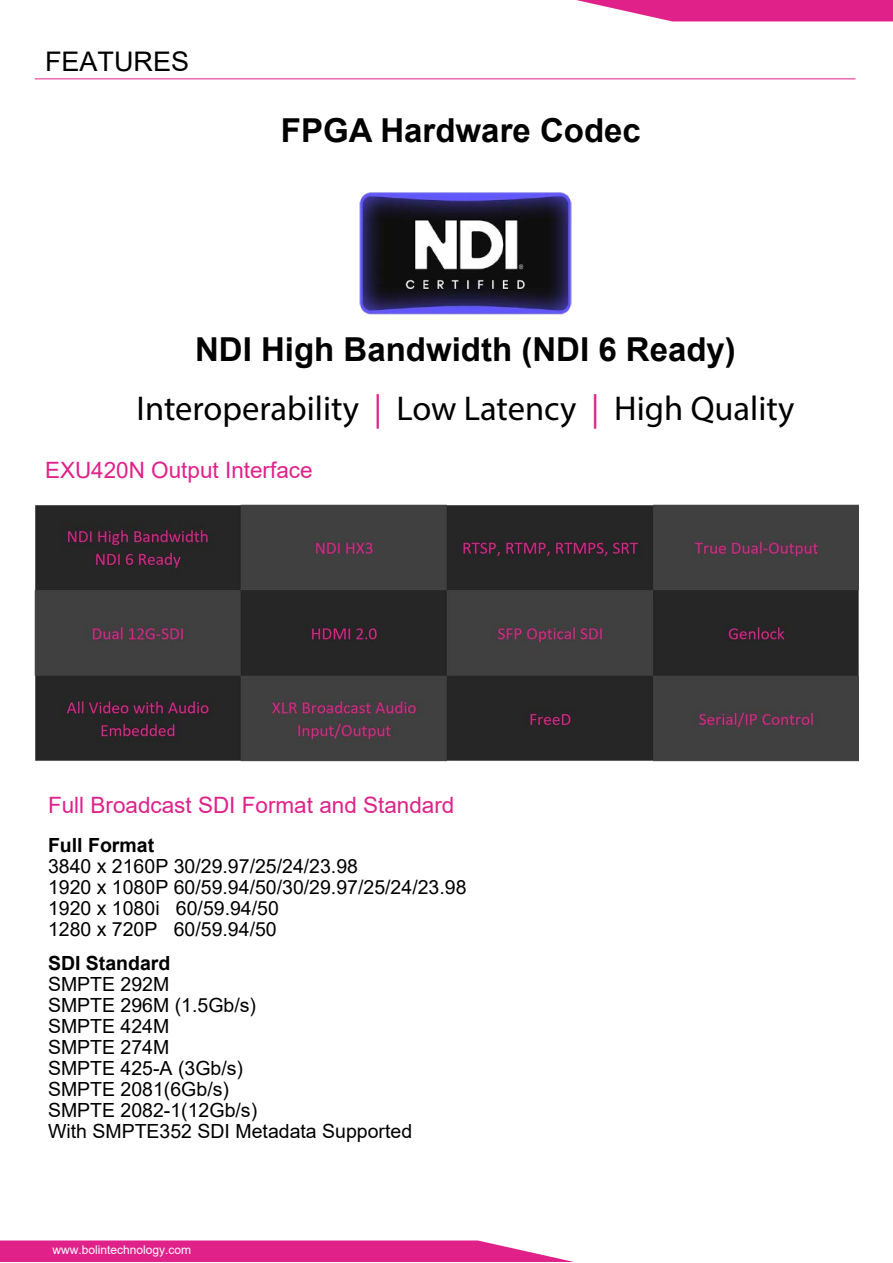
<style>
.page{position:relative;width:893px;height:1263px;background:#fff}
.page>*{position:absolute;margin:0;border:0;box-sizing:border-box;transform-origin:0 0}
.t1{font:34.5px "Myriad Pro";color:#000}
.t2{font:700 33px "Arial";color:#020202}
.t3{font:27px "Arial";color:#000}
.t4{font:22.5px "Arial";color:#e0218a}
.t5{font:19.5px/21px "Arial";color:#000}
.t6{font:700 19.5px "Arial";color:#000}
.t7{font:12px "Arial";color:#fff}
.s1{color:#e0218a}
</style>
<div class="page">
<svg style="left:576px;top:0;width:317px;height:21px;background:#e4429b"></svg>
<svg style="left:0;top:1240px;width:574px;height:22px;background:#e33896"></svg>
<hr style="left:35px;top:78px;width:820px;height:1px;background:#e0218a">
<img style="left:34px;top:504px;width:825px;height:258px">
<img style="left:359px;top:192px;width:213px;height:123px">
<h3 class="t3" style="left:45px;top:43px;width:146px">FEATURES</h3>
<h2 class="t2" style="left:281px;top:107px;width:362px">FPGA Hardware Codec</h2>
<h2 class="t2" style="left:195px;top:326px;width:542px">NDI High Bandwidth (NDI 6 Ready)</h2>
<h1 class="t1" style="left:136px;top:387px;width:659px">Interoperability <span class="s1">|</span> Low Latency <span class="s1">|</span> High Quality</h1>
<p class="t4" style="left:45px;top:454px;width:269px">EXU420N Output Interface</p>
<p class="t4" style="left:48px;top:790px;width:408px">Full Broadcast SDI Format and Standard</p>
<p class="t6" style="left:48px;top:831px;width:108px">Full Format</p>
<p class="t5" style="left:48px;top:856px;width:420px">3840 x 2160P 30/29.97/25/24/23.98<br>1920 x 1080P 60/59.94/50/30/29.97/25/24/23.98<br>1920 x 1080i 60/59.94/50<br>1280 x 720P 60/59.94/50</p>
<p class="t6" style="left:48px;top:949px;width:124px">SDI Standard</p>
<p class="t5" style="left:48px;top:973px;width:366px">SMPTE 292M<br>SMPTE 296M (1.5Gb/s)<br>SMPTE 424M<br>SMPTE 274M<br>SMPTE 425-A (3Gb/s)<br>SMPTE 2081(6Gb/s)<br>SMPTE 2082-1(12Gb/s)<br>With SMPTE352 SDI Metadata Supported</p>
<p class="t7" style="left:52px;top:1241px;width:140px">www.bolintechnology.com</p>
<p class="t7" style="left:64px;top:1243px;width:140px">www.bolintechnology.com</p>
</div>
